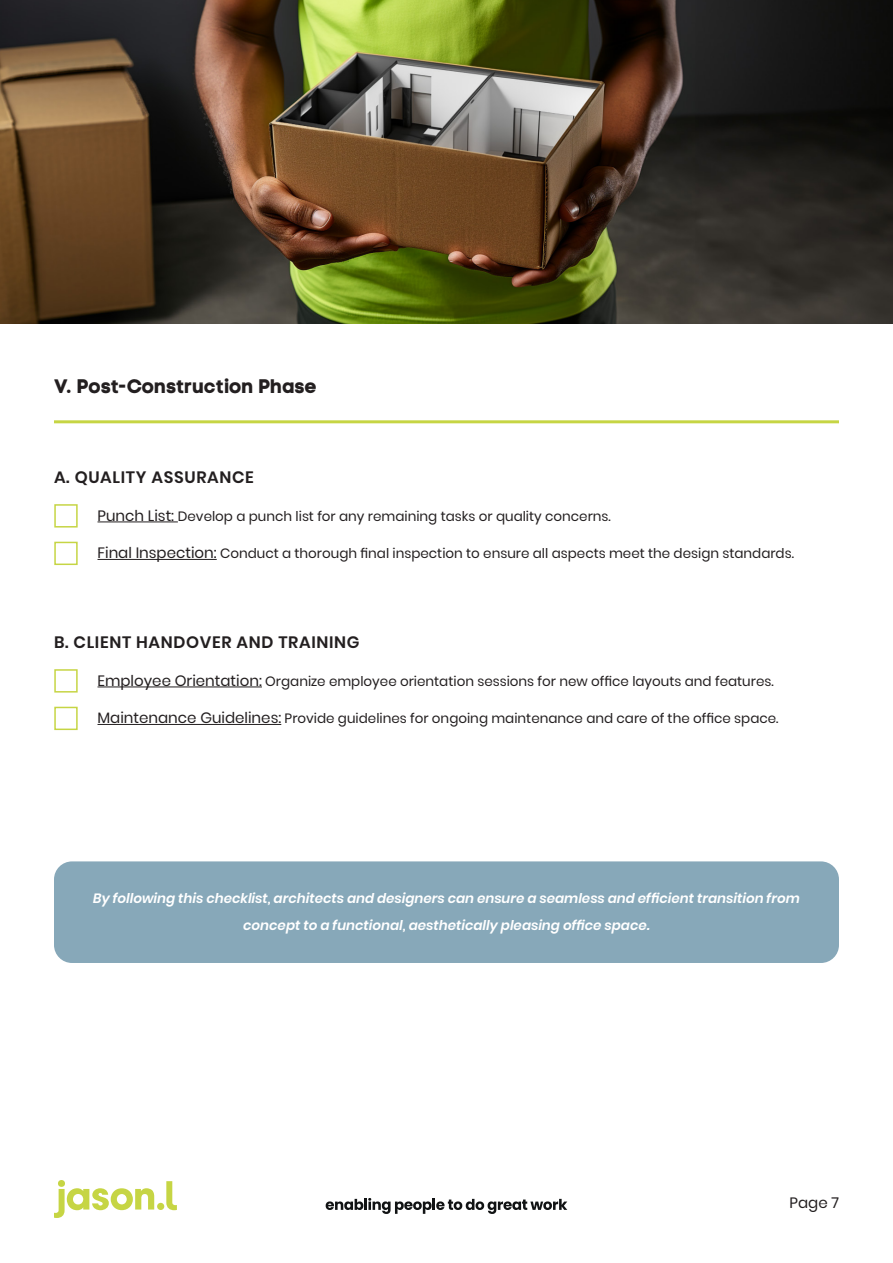
<style>
.page{position:relative;width:893px;height:1263px;background:#fff}
.page>*{position:absolute;margin:0;border:0;box-sizing:border-box;transform-origin:0 0}
.Paragraph_Style_2{font:700 19.5px "Jasonl Code";color:#231f20}
.Paragraph_Style_2-2{font:600 16.5px "Poppins";letter-spacing:.04em;color:#231f20}
.t1{font:15px "Poppins";color:#231f20}
.t2{font:13.5px "Poppins";color:#231f20}
.Paragraph_Style_2-3{font:italic 600 13.5px/27px "Poppins";color:#fff;text-align:center}
.s1{color:#c6d544}
.s2{font-size:15px}
</style>
<div class="page">
<svg style="left:166px;top:1181px;width:11px;height:29px"></svg>
<svg style="left:54px;top:1180px;width:100px;height:38px"></svg>
<div style="left:157px;top:1203px;width:7px;height:7px;background:#c6d544;border-radius:50%"></div>
<svg style="left:326px;top:1198px;width:241px;height:16px"></svg>
<div style="left:54px;top:861px;width:785px;height:102px;background:#87a8b9;border-radius:18px"></div>
<img style="left:0;top:0;width:893px;height:323px">
<hr style="left:98px;top:521px;width:80px;height:1px;background:#231f20">
<hr style="left:98px;top:559px;width:119px;height:1px;background:#231f20">
<hr style="left:98px;top:686px;width:164px;height:1px;background:#231f20">
<hr style="left:98px;top:724px;width:183px;height:1px;background:#231f20">
<hr style="left:54px;top:420px;width:785px;height:3px;background:#c6d544">
<p class="Paragraph_Style_2" style="left:54px;top:374px;width:265px">V. Post-Construction Phase</p>
<p class="Paragraph_Style_2-2" style="left:54px;top:468px;width:201px">A. QUALITY ASSURANCE</p>
<p class="t2" style="left:54px;top:508px;width:558px"><span class="s1">■</span> <span class="s2">Punch List:</span> Develop a punch list for any remaining tasks or quality concerns.</p>
<p class="t2" style="left:54px;top:546px;width:741px"><span class="s1">■</span> <span class="s2">Final Inspection:</span> Conduct a thorough final inspection to ensure all aspects meet the design standards.</p>
<p class="Paragraph_Style_2-2" style="left:54px;top:633px;width:307px">B. CLIENT HANDOVER AND TRAINING</p>
<p class="t2" style="left:54px;top:673px;width:721px"><span class="s1">■</span> <span class="s2">Employee Orientation:</span> Organize employee orientation sessions for new office layouts and features.</p>
<p class="t2" style="left:54px;top:711px;width:726px"><span class="s1">■</span> <span class="s2">Maintenance Guidelines:</span> Provide guidelines for ongoing maintenance and care of the office space.</p>
<p class="Paragraph_Style_2-3" style="left:93px;top:885px;width:708px">By following this checklist, architects and designers can ensure a seamless and efficient transition from concept to a functional, aesthetically pleasing office space.</p>
<p class="t1" style="left:789px;top:1194px;width:51px">Page 7</p>
</div>
